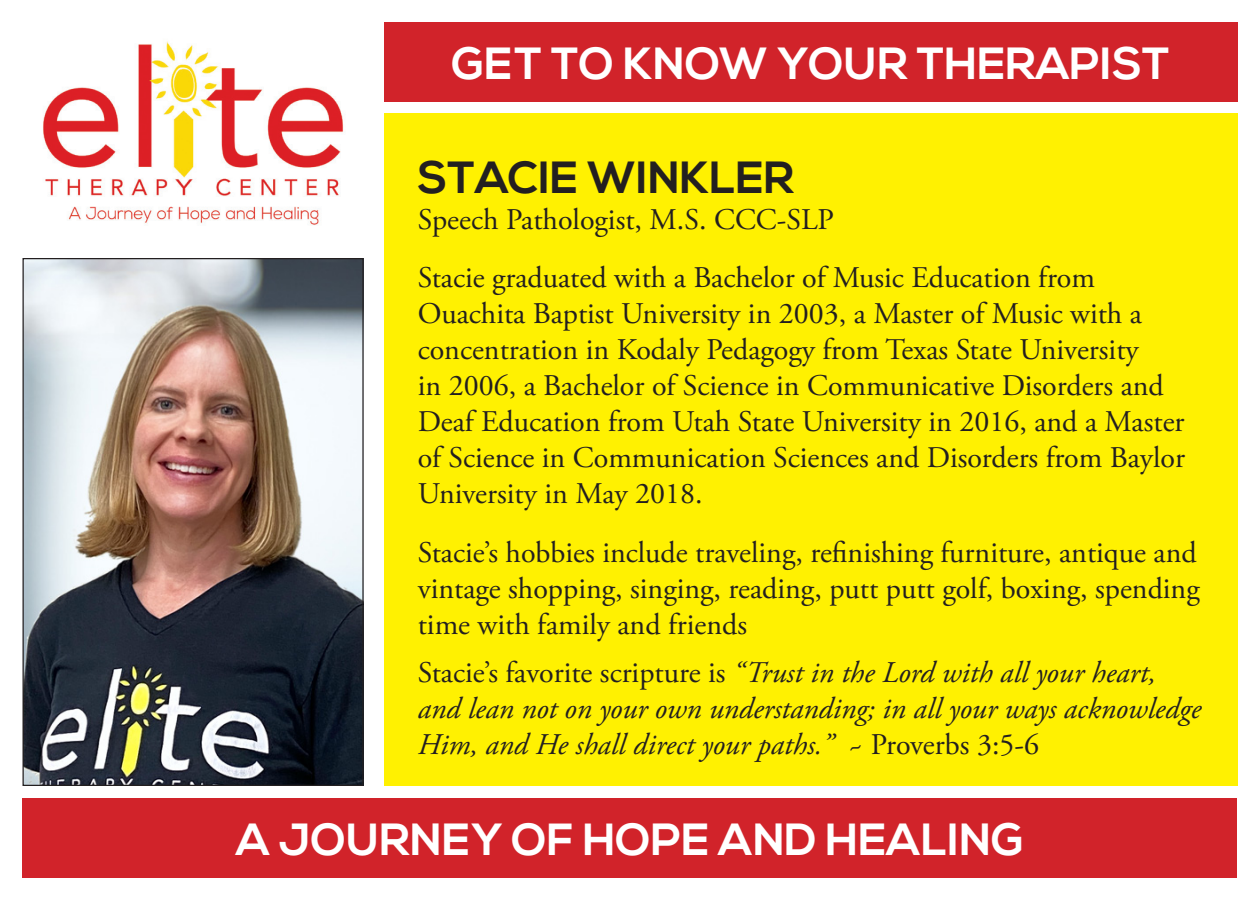
<style>
.page{position:relative;width:1260px;height:900px;background:#fff}
.page>*{position:absolute;margin:0;border:0;box-sizing:border-box;transform-origin:0 0}
.t1{font:700 45px "Nexa";color:#fff}
.t2{font:700 45px "Nexa";color:#231f20}
.t3{font:30px/36px "Adobe Garamond Pro";color:#231f20}
.t4{font:italic 30px/36px "Adobe Garamond Pro";color:#231f20}
.s1{font-style:normal}
</style>
<div class="page">
<img style="left:24px;top:260px;width:338px;height:524px">
<div style="left:384px;top:22px;width:854px;height:80px;background:#d1232a"></div>
<div style="left:22px;top:798px;width:1216px;height:80px;background:#d1232a"></div>
<div style="left:384px;top:113px;width:854px;height:673px;background:#fff101"></div>
<img style="left:43px;top:41px;width:301px;height:184px">
<p class="t1" style="left:452px;top:37px;width:720px">GET TO KNOW YOUR THERAPIST</p>
<p class="t2" style="left:418px;top:151px;width:378px">STACIE WINKLER</p>
<p class="t3" style="left:418px;top:202px;width:418px">Speech Pathologist, M.S. CCC-SLP</p>
<p class="t3" style="left:418px;top:261px;width:769px">Stacie graduated with a Bachelor of Music Education from Ouachita Baptist University in 2003, a Master of Music with a concentration in Kodaly Pedagogy from Texas State University<br>in 2006, a Bachelor of Science in Communicative Disorders and Deaf Education from Utah State University in 2016, and a Master of Science in Communication Sciences and Disorders from Baylor University in May 2018.</p>
<p class="t3" style="left:418px;top:535px;width:784px;text-align:justify">Stacie’s hobbies include traveling, refinishing furniture, antique and vintage shopping, singing, reading, putt putt golf, boxing, spending time with family and friends</p>
<p class="t4" style="left:418px;top:656px;width:785px"><span class="s1">Stacie’s favorite scripture is</span> “Trust in the Lord with all your heart, and lean not on your own understanding; in all your ways acknowledge<br>Him, and He shall direct your paths.” <span class="s1">~ Proverbs 3:5-6</span></p>
<p class="t1" style="left:236px;top:813px;width:789px">A JOURNEY OF HOPE AND HEALING</p>
</div>
